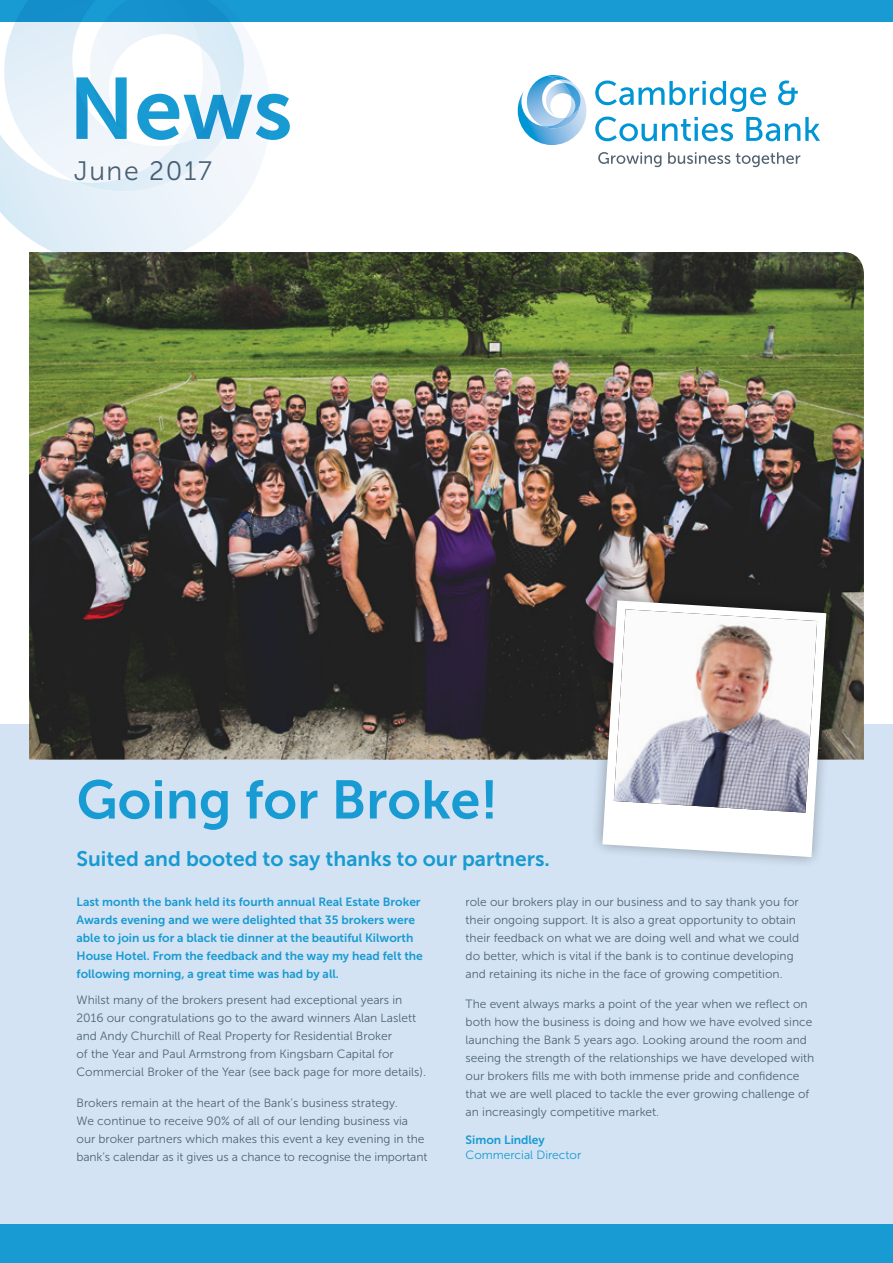
<style>
.page{position:relative;width:893px;height:1263px;background:#fff}
.page>*{position:absolute;margin:0;border:0;box-sizing:border-box;transform-origin:0 0}
.t1{font:86.55px "Museo Sans 700";color:#189ad2}
.t2{font:54px "Museo Sans 700";color:#189ad2}
.t3{font:26.7px "Museo Sans 300";letter-spacing:.06em;color:#4f6475}
.t4{font:21px "Museo Sans 700";color:#189ad2}
.t5{font:12px/18px "Museo Sans 300";color:#4f6475}
.t6{font:12px/18px "Museo Sans 700";color:#189ad2}
.t7{font:12px "Museo Sans 300";color:#189ad2}
</style>
<div class="page">
<div style="left:0;top:725px;width:893px;height:517px;background:#d3e3f3"></div>
<div style="left:0;top:1225px;width:893px;height:38px;background:#189ad2"></div>
<div style="left:0;top:0;width:893px;height:21px;background:#189ad2"></div>
<svg style="left:598px;top:152px;width:63px;height:15px"></svg>
<svg style="left:668px;top:152px;width:62px;height:12px"></svg>
<svg style="left:736px;top:152px;width:64px;height:15px"></svg>
<svg style="left:595px;top:81px;width:225px;height:60px"></svg>
<img style="left:538px;top:75px;width:23px;height:5px">
<img style="left:518px;top:80px;width:69px;height:65px">
<img style="left:543px;top:104px;width:37px;height:24px">
<svg style="left:547px;top:76px;width:25px;height:7px"></svg>
<img style="left:544px;top:83px;width:19px;height:32px">
<img style="left:563px;top:83px;width:17px;height:34px">
<svg style="left:0;top:21px;width:272px;height:231px"></svg>
<svg style="left:0;top:0;width:248px;height:191px"></svg>
<img style="left:29px;top:252px;width:835px;height:508px">
<svg style="left:589px;top:587px;width:251px;height:276px"></svg>
<svg style="left:602px;top:600px;width:224px;height:257px;fill:#fff"></svg>
<img style="left:614px;top:609px;width:203px;height:204px">
<h1 class="t1" style="left:69px;top:61px;width:225px">News</h1>
<h3 class="t3" style="left:74px;top:157px;width:140px">June 2017</h3>
<h2 class="t2" style="left:77px;top:770px;width:423px">Going for Broke!</h2>
<h3 class="t4" style="left:77px;top:847px;width:475px">Suited and booted to say thanks to our partners.</h3>
<p class="t6" style="left:77px;top:892px;width:348px">Last month the bank held its fourth annual Real Estate Broker Awards evening and we were delighted that 35 brokers were able to join us for a black tie dinner at the beautiful Kilworth House Hotel. From the feedback and the way my head felt the following morning, a great time was had by all.</p>
<p class="t5" style="left:77px;top:991px;width:351px">Whilst many of the brokers present had exceptional years in 2016 our congratulations go to the award winners Alan Laslett and Andy Churchill of Real Property for Residential Broker<br>of the Year and Paul Armstrong from Kingsbarn Capital for Commercial Broker of the Year (see back page for more details).</p>
<p class="t5" style="left:77px;top:1094px;width:352px">Brokers remain at the heart of the Bank’s business strategy.<br>We continue to receive 90% of all of our lending business via our broker partners which makes this event a key evening in the bank’s calendar as it gives us a chance to recognise the important</p>
<p class="t5" style="left:466px;top:892px;width:335px">role our brokers play in our business and to say thank you for their ongoing support. It is also a great opportunity to obtain their feedback on what we are doing well and what we could do better, which is vital if the bank is to continue developing and retaining its niche in the face of growing competition.</p>
<p class="t5" style="left:466px;top:995px;width:350px">The event always marks a point of the year when we reflect on both how the business is doing and how we have evolved since launching the Bank 5 years ago. Looking around the room and seeing the strength of the relationships we have developed with our brokers fills me with both immense pride and confidence that we are well placed to tackle the ever growing challenge of an increasingly competitive market.</p>
<p class="t6" style="left:466px;top:1131px;width:81px">Simon Lindley</p>
<p class="t7" style="left:466px;top:1148px;width:117px">Commercial Director</p>
</div>
